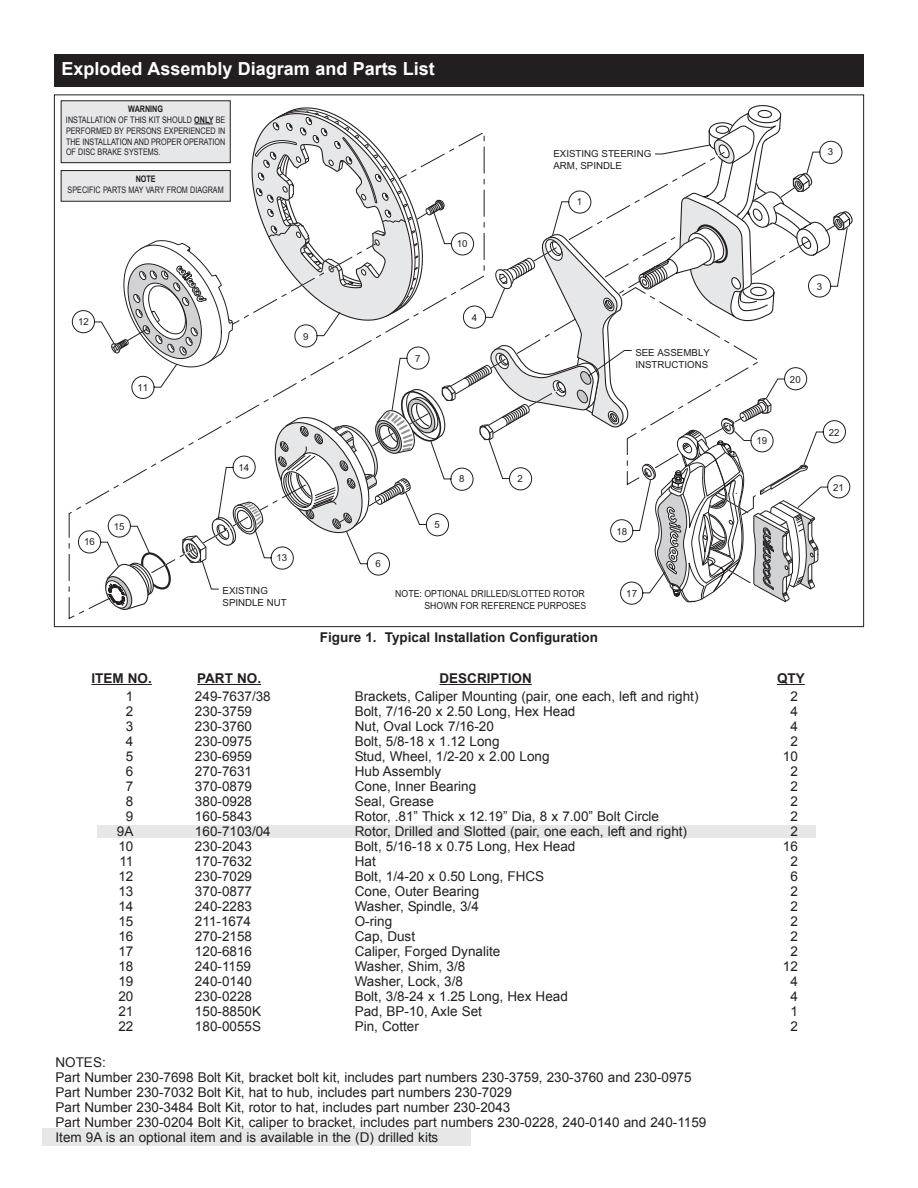
<style>
.page{position:relative;width:918px;height:1188px;background:#fff}
.page>*{position:absolute;margin:0;border:0;box-sizing:border-box;transform-origin:0 0}
.t1{font:700 18px "Arial";color:#fff}
.t2{font:13.5px/15px "Arial";color:#231f20}
.t3{font:700 13.5px "Arial";color:#231f20}
.t4{font:9.75px/11.9px "Arial";color:#231f20}
.t5{font:9.75px/11.9px "Arial";color:#231f20;text-align:right;scale:.9 1}
.t6{font:9px/10.8px "Arial";color:#231f20;scale:.8 1}
.t7{font:700 9px "Arial";color:#231f20;scale:.8 1}
.s1{font-weight:700}
</style>
<div class="page">
<div style="left:42px;top:1128px;width:429px;height:18px;background:#e6e7e9"></div>
<div style="left:97px;top:825px;width:719px;height:13px;background:#e6e7e9"></div>
<div style="left:54px;top:54px;width:810px;height:32px;background:#231f20"></div>
<hr style="left:92px;top:684px;width:60px;height:1px;background:#231f20">
<hr style="left:205px;top:684px;width:56px;height:1px;background:#231f20">
<hr style="left:440px;top:684px;width:92px;height:1px;background:#231f20">
<svg style="left:777px;top:684px;width:28px;height:1px"></svg>
<div style="left:61px;top:101px;width:169px;height:62px;background:#e6e7e9"></div>
<svg style="left:72px;top:105px;width:781px;height:506px"></svg>
<div style="left:61px;top:100px;width:170px;height:63px;border:1px solid #231f20"></div>
<div style="left:61px;top:171px;width:169px;height:30px;background:#e6e7e9"></div>
<div style="left:61px;top:170px;width:170px;height:32px;border:1px solid #231f20"></div>
<h1 class="t1" style="left:62px;top:58px;width:375px">Exploded Assembly Diagram and Parts List</h1>
<p class="t6" style="left:66px;top:104px;width:201px;text-indent:62px"><span class="s1">WARNING<br></span>INSTALLATION OF THIS KIT SHOULD <span class="s1">ONLY</span> BE<br>PERFORMED BY PERSONS EXPERIENCED IN<br>THE INSTALLATION AND PROPER OPERATION<br>OF DISC BRAKE SYSTEMS.</p>
<p class="t7" style="left:136px;top:174px;width:27px">NOTE</p>
<p class="t6" style="left:68px;top:184px;width:197px">SPECIFIC PARTS MAY VARY FROM DIAGRAM</p>
<p class="t4" style="left:457px;top:238px;width:12px">10</p>
<p class="t4" style="left:78px;top:316px;width:12px">12</p>
<p class="t4" style="left:138px;top:382px;width:12px">11</p>
<p class="t4" style="left:303px;top:330px;width:7px">9</p>
<p class="t4" style="left:415px;top:353px;width:7px">7</p>
<p class="t4" style="left:472px;top:311px;width:7px">4</p>
<p class="t4" style="left:553px;top:148px;width:99px">EXISTING STEERING<br>ARM, SPINDLE</p>
<p class="t4" style="left:577px;top:196px;width:7px">1</p>
<p class="t4" style="left:635px;top:347px;width:76px">SEE ASSEMBLY<br>INSTRUCTIONS</p>
<p class="t4" style="left:828px;top:146px;width:7px">3</p>
<p class="t4" style="left:817px;top:280px;width:7px">3</p>
<p class="t4" style="left:790px;top:374px;width:12px">20</p>
<p class="t4" style="left:84px;top:536px;width:12px">16</p>
<p class="t4" style="left:114px;top:520px;width:12px">15</p>
<p class="t4" style="left:238px;top:462px;width:12px">14</p>
<p class="t4" style="left:277px;top:552px;width:12px">13</p>
<p class="t4" style="left:223px;top:585px;width:66px">EXISTING<br>SPINDLE NUT</p>
<p class="t4" style="left:375px;top:558px;width:7px">6</p>
<p class="t4" style="left:434px;top:519px;width:7px">5</p>
<p class="t4" style="left:459px;top:473px;width:7px">8</p>
<p class="t4" style="left:518px;top:473px;width:7px">2</p>
<p class="t5" style="left:395px;top:588px;width:214px">NOTE: OPTIONAL DRILLED/SLOTTED ROTOR<br>SHOWN FOR REFERENCE PURPOSES</p>
<p class="t3" style="left:320px;top:629px;width:280px">Figure 1. Typical Installation Configuration</p>
<p class="t4" style="left:616px;top:525px;width:12px">18</p>
<p class="t4" style="left:626px;top:588px;width:12px">17</p>
<p class="t4" style="left:756px;top:435px;width:12px">19</p>
<p class="t3" style="left:91px;top:671px;width:62px">ITEM NO.</p>
<p class="t3" style="left:197px;top:671px;width:65px">PART NO.</p>
<p class="t3" style="left:440px;top:671px;width:94px">DESCRIPTION</p>
<p class="t3" style="left:777px;top:671px;width:29px">QTY</p>
<p class="t2" style="left:195px;top:689px;width:77px">249-7637/38<br>230-3759<br>230-3760<br>230-0975<br>230-6959<br>270-7631<br>370-0879<br>380-0928<br>160-5843<br>160-7103/04<br>230-2043<br>170-7632<br>230-7029<br>370-0877<br>240-2283<br>211-1674<br>270-2158<br>120-6816<br>240-1159<br>240-0140<br>230-0228<br>150-8850K<br>180-0055S</p>
<p class="t2" style="left:355px;top:689px;width:345px">Brackets, Caliper Mounting (pair, one each, left and right)<br>Bolt, 7/16-20 x 2.50 Long, Hex Head<br>Nut, Oval Lock 7/16-20<br>Bolt, 5/8-18 x 1.12 Long<br>Stud, Wheel, 1/2-20 x 2.00 Long<br>Hub Assembly<br>Cone, Inner Bearing<br>Seal, Grease<br>Rotor, .81” Thick x 12.19” Dia, 8 x 7.00” Bolt Circle<br>Rotor, Drilled and Slotted (pair, one each, left and right)<br>Bolt, 5/16-18 x 0.75 Long, Hex Head<br>Hat<br>Bolt, 1/4-20 x 0.50 Long, FHCS<br>Cone, Outer Bearing<br>Washer, Spindle, 3/4<br>O-ring<br>Cap, Dust<br>Caliper, Forged Dynalite<br>Washer, Shim, 3/8<br>Washer, Lock, 3/8<br>Bolt, 3/8-24 x 1.25 Long, Hex Head<br>Pad, BP-10, Axle Set<br>Pin, Cotter</p>
<p class="t2" style="left:117px;top:689px;width:18px;text-align:right">1<br>2<br>3<br>4<br>5<br>6<br>7<br>8<br>9<br>9A<br>10<br>11<br>12<br>13<br>14<br>15<br>16<br>17<br>18<br>19<br>20<br>21<br>22</p>
<p class="t2" style="left:783px;top:689px;width:17px;text-align:center">2<br>4<br>4<br>2<br>10<br>2<br>2<br>2<br>2<br>2<br>16<br>2<br>6<br>2<br>2<br>2<br>2<br>2<br>12<br>4<br>4<br>1<br>2</p>
<p class="t2" style="left:56px;top:1055px;width:652px">NOTES:<br>Part Number 230-7698 Bolt Kit, bracket bolt kit, includes part numbers 230-3759, 230-3760 and 230-0975<br>Part Number 230-7032 Bolt Kit, hat to hub, includes part numbers 230-7029<br>Part Number 230-3484 Bolt Kit, rotor to hat, includes part number 230-2043<br>Part Number 230-0204 Bolt Kit, caliper to bracket, includes part numbers 230-0228, 240-0140 and 240-1159<br>Item 9A is an optional item and is available in the (D) drilled kits</p>
<p class="t4" style="left:829px;top:427px;width:12px">22</p>
<p class="t4" style="left:833px;top:482px;width:12px">21</p>
</div>
